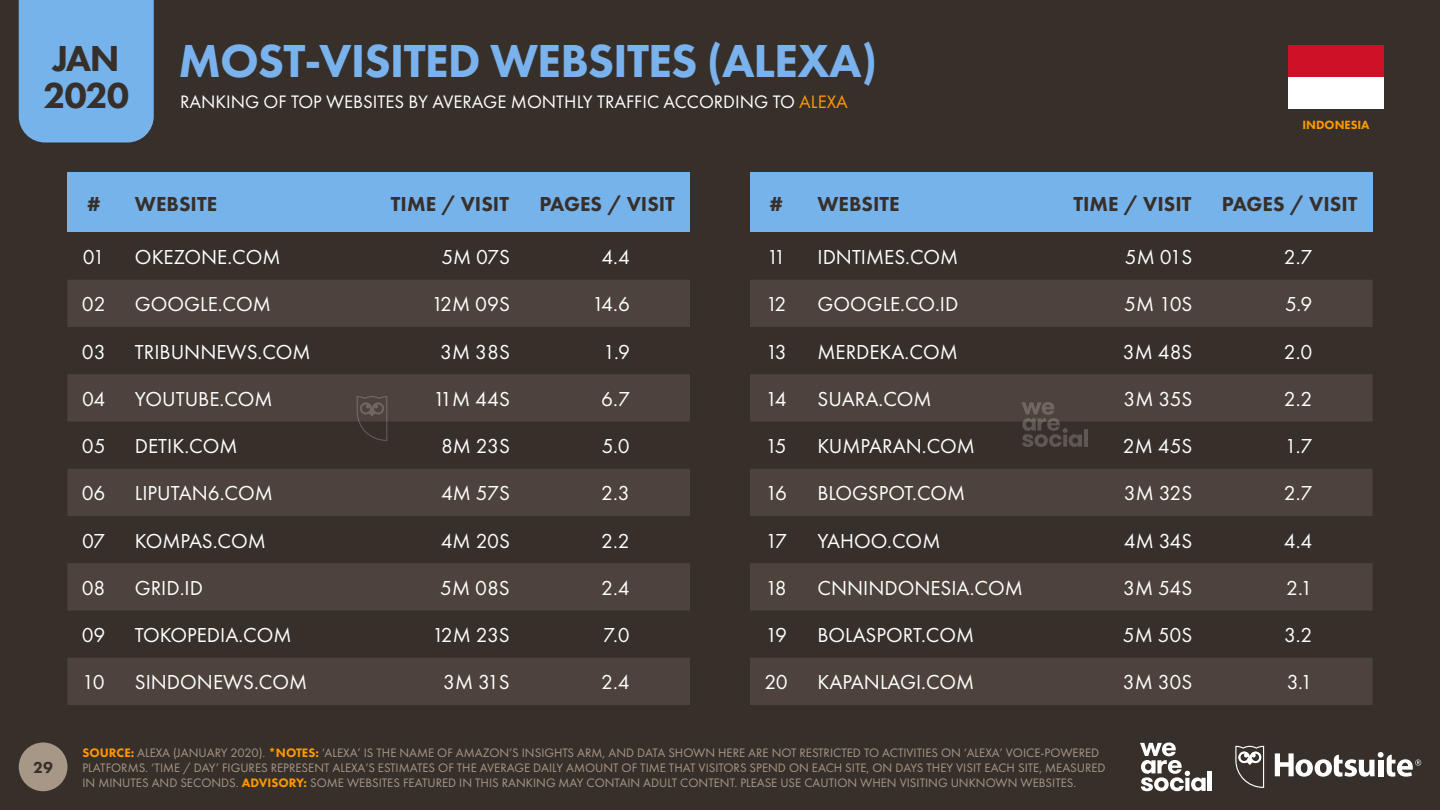
<style>
.page{position:relative;width:1440px;height:810px;background:#372f2a}
.page>*{position:absolute;margin:0;border:0;box-sizing:border-box;transform-origin:0 0}
.t1{font:800 48px "Futura PT";letter-spacing:-.02em;color:#79b2ec}
.t2{font:800 37.5px/37.5px "Futura PT";letter-spacing:-.035em;color:#372f2a}
.t3{font:21px "Futura PT";color:#fff}
.t4{font:800 21px "Futura PT";color:#372f2a}
.t5{font:18.75px "Futura PT";color:#fff}
.t6{font:800 16.5px "Futura PT";color:#372f2a}
.t7{font:12.75px/15px "Futura PT";color:#a79787}
.t8{font:800 12.38px "Futura PT";color:#f90}
.s1{color:#f90}
.s2{font-weight:800;color:#ff9700}
</style>
<div class="page">
<div style="left:19px;top:742px;width:49px;height:49px;background:#a79787;border-radius:50%"></div>
<svg style="left:1275px;top:752px;width:146px;height:25px"></svg>
<svg style="left:1235px;top:746px;width:29px;height:42px"></svg>
<svg style="left:1140px;top:743px;width:66px;height:48px"></svg>
<hr style="left:1208px;top:772px;width:4px;height:19px;background:#fff">
<div style="left:19px;top:0;width:135px;height:142px;background:#77b3eb"></div>
<div style="left:68px;top:172px;width:622px;height:60px;background:#77b3eb"></div>
<div style="left:750px;top:172px;width:622px;height:60px;background:#77b3eb"></div>
<svg style="left:68px;top:280px;width:622px;height:425px;fill:#4e433c"></svg>
<svg style="left:750px;top:280px;width:622px;height:425px;fill:#4e433c"></svg>
<div style="left:1288px;top:45px;width:96px;height:64px;background:#fff"></div>
<div style="left:1288px;top:45px;width:96px;height:32px;background:#ce1126"></div>
<svg style="left:357px;top:396px;width:30px;height:45px"></svg>
<svg style="left:1021px;top:402px;width:61px;height:45px"></svg>
<hr style="left:1084px;top:429px;width:4px;height:18px;background:#5e5753">
<h2 class="t2" style="left:43px;top:39px;width:87px">JAN<br>2020</h2>
<h1 class="t1" style="left:178px;top:31px;width:700px">MOST-VISITED WEBSITES (ALEXA)</h1>
<p class="t5" style="left:180px;top:91px;width:669px">RANKING OF TOP WEBSITES BY AVERAGE MONTHLY TRAFFIC ACCORDING TO <span class="s1">ALEXA</span></p>
<p class="t8" style="left:1303px;top:117px;width:69px">INDONESIA</p>
<p class="t6" style="left:33px;top:757px;width:21px">29</p>
<p class="t4" style="left:87px;top:190px;width:14px">#</p>
<p class="t4" style="left:135px;top:190px;width:84px">WEBSITE</p>
<p class="t4" style="left:391px;top:190px;width:120px">TIME / VISIT</p>
<p class="t4" style="left:539px;top:190px;width:137px">PAGES / VISIT</p>
<p class="t4" style="left:770px;top:190px;width:14px">#</p>
<p class="t4" style="left:817px;top:190px;width:84px">WEBSITE</p>
<p class="t4" style="left:1073px;top:190px;width:120px">TIME / VISIT</p>
<p class="t4" style="left:1222px;top:190px;width:137px">PAGES / VISIT</p>
<p class="t3" style="left:83px;top:245px;width:23px">01</p>
<p class="t3" style="left:135px;top:245px;width:147px">OKEZONE.COM</p>
<p class="t3" style="left:441px;top:245px;width:70px">5M 07S</p>
<p class="t3" style="left:601px;top:245px;width:30px">4.4</p>
<p class="t3" style="left:82px;top:292px;width:25px">02</p>
<p class="t3" style="left:135px;top:292px;width:137px">GOOGLE.COM</p>
<p class="t3" style="left:432px;top:292px;width:80px">12M 09S</p>
<p class="t3" style="left:592px;top:292px;width:39px">14.6</p>
<p class="t3" style="left:82px;top:339px;width:25px">03</p>
<p class="t3" style="left:135px;top:339px;width:177px">TRIBUNNEWS.COM</p>
<p class="t3" style="left:440px;top:339px;width:71px">3M 38S</p>
<p class="t3" style="left:603px;top:339px;width:28px">1.9</p>
<p class="t3" style="left:82px;top:386px;width:25px">04</p>
<p class="t3" style="left:135px;top:386px;width:139px">YOUTUBE.COM</p>
<p class="t3" style="left:433px;top:386px;width:78px">11M 44S</p>
<p class="t3" style="left:601px;top:386px;width:30px">6.7</p>
<p class="t3" style="left:82px;top:434px;width:25px">05</p>
<p class="t3" style="left:135px;top:434px;width:104px">DETIK.COM</p>
<p class="t3" style="left:441px;top:434px;width:70px">8M 23S</p>
<p class="t3" style="left:602px;top:434px;width:30px">5.0</p>
<p class="t3" style="left:82px;top:481px;width:25px">06</p>
<p class="t3" style="left:135px;top:481px;width:140px">LIPUTAN6.COM</p>
<p class="t3" style="left:441px;top:481px;width:70px">4M 57S</p>
<p class="t3" style="left:601px;top:481px;width:30px">2.3</p>
<p class="t3" style="left:82px;top:528px;width:24px">07</p>
<p class="t3" style="left:135px;top:528px;width:132px">KOMPAS.COM</p>
<p class="t3" style="left:441px;top:528px;width:71px">4M 20S</p>
<p class="t3" style="left:601px;top:528px;width:30px">2.2</p>
<p class="t3" style="left:82px;top:575px;width:25px">08</p>
<p class="t3" style="left:135px;top:575px;width:70px">GRID.ID</p>
<p class="t3" style="left:440px;top:575px;width:71px">5M 08S</p>
<p class="t3" style="left:601px;top:575px;width:30px">2.4</p>
<p class="t3" style="left:82px;top:623px;width:25px">09</p>
<p class="t3" style="left:135px;top:623px;width:158px">TOKOPEDIA.COM</p>
<p class="t3" style="left:432px;top:623px;width:79px">12M 23S</p>
<p class="t3" style="left:603px;top:623px;width:28px">7.0</p>
<p class="t3" style="left:82px;top:670px;width:24px">10</p>
<p class="t3" style="left:135px;top:670px;width:174px">SINDONEWS.COM</p>
<p class="t3" style="left:443px;top:670px;width:68px">3M 31S</p>
<p class="t3" style="left:601px;top:670px;width:30px">2.4</p>
<p class="t3" style="left:767px;top:245px;width:21px">11</p>
<p class="t3" style="left:818px;top:245px;width:142px">IDNTIMES.COM</p>
<p class="t3" style="left:1125px;top:245px;width:69px">5M 01S</p>
<p class="t3" style="left:1284px;top:245px;width:30px">2.7</p>
<p class="t3" style="left:766px;top:292px;width:22px">12</p>
<p class="t3" style="left:817px;top:292px;width:142px">GOOGLE.CO.ID</p>
<p class="t3" style="left:1124px;top:292px;width:70px">5M 10S</p>
<p class="t3" style="left:1285px;top:292px;width:29px">5.9</p>
<p class="t3" style="left:766px;top:339px;width:22px">13</p>
<p class="t3" style="left:817px;top:339px;width:142px">MERDEKA.COM</p>
<p class="t3" style="left:1123px;top:339px;width:71px">3M 48S</p>
<p class="t3" style="left:1284px;top:339px;width:30px">2.0</p>
<p class="t3" style="left:766px;top:386px;width:23px">14</p>
<p class="t3" style="left:817px;top:386px;width:116px">SUARA.COM</p>
<p class="t3" style="left:1124px;top:386px;width:70px">3M 35S</p>
<p class="t3" style="left:1284px;top:386px;width:30px">2.2</p>
<p class="t3" style="left:766px;top:434px;width:23px">15</p>
<p class="t3" style="left:817px;top:434px;width:159px">KUMPARAN.COM</p>
<p class="t3" style="left:1123px;top:434px;width:71px">2M 45S</p>
<p class="t3" style="left:1285px;top:434px;width:29px">1.7</p>
<p class="t3" style="left:765px;top:481px;width:23px">16</p>
<p class="t3" style="left:817px;top:481px;width:149px">BLOGSPOT.COM</p>
<p class="t3" style="left:1124px;top:481px;width:70px">3M 32S</p>
<p class="t3" style="left:1284px;top:481px;width:30px">2.7</p>
<p class="t3" style="left:765px;top:528px;width:23px">17</p>
<p class="t3" style="left:817px;top:528px;width:125px">YAHOO.COM</p>
<p class="t3" style="left:1124px;top:528px;width:70px">4M 34S</p>
<p class="t3" style="left:1284px;top:528px;width:30px">4.4</p>
<p class="t3" style="left:766px;top:575px;width:23px">18</p>
<p class="t3" style="left:817px;top:575px;width:207px">CNNINDONESIA.COM</p>
<p class="t3" style="left:1123px;top:575px;width:71px">3M 54S</p>
<p class="t3" style="left:1286px;top:575px;width:28px">2.1</p>
<p class="t3" style="left:765px;top:623px;width:23px">19</p>
<p class="t3" style="left:817px;top:623px;width:158px">BOLASPORT.COM</p>
<p class="t3" style="left:1123px;top:623px;width:71px">5M 50S</p>
<p class="t3" style="left:1284px;top:623px;width:30px">3.2</p>
<p class="t3" style="left:765px;top:670px;width:25px">20</p>
<p class="t3" style="left:817px;top:670px;width:159px">KAPANLAGI.COM</p>
<p class="t3" style="left:1123px;top:670px;width:71px">3M 30S</p>
<p class="t3" style="left:1287px;top:670px;width:27px">3.1</p>
<p class="t7" style="left:82px;top:745px;width:1025px"><span class="s2">SOURCE:</span> ALEXA (JANUARY 2020). <span class="s2">*NOTES:</span> ‘ALEXA’ IS THE NAME OF AMAZON’S INSIGHTS ARM, AND DATA SHOWN HERE ARE NOT RESTRICTED TO ACTIVITIES ON ‘ALEXA’ VOICE-POWERED<br>PLATFORMS. ‘TIME / DAY’ FIGURES REPRESENT ALEXA’S ESTIMATES OF THE AVERAGE DAILY AMOUNT OF TIME THAT VISITORS SPEND ON EACH SITE, ON DAYS THEY VISIT EACH SITE, MEASURED<br>IN MINUTES AND SECONDS. <span class="s2">ADVISORY:</span> SOME WEBSITES FEATURED IN THIS RANKING MAY CONTAIN ADULT CONTENT. PLEASE USE CAUTION WHEN VISITING UNKNOWN WEBSITES.</p>
</div>
